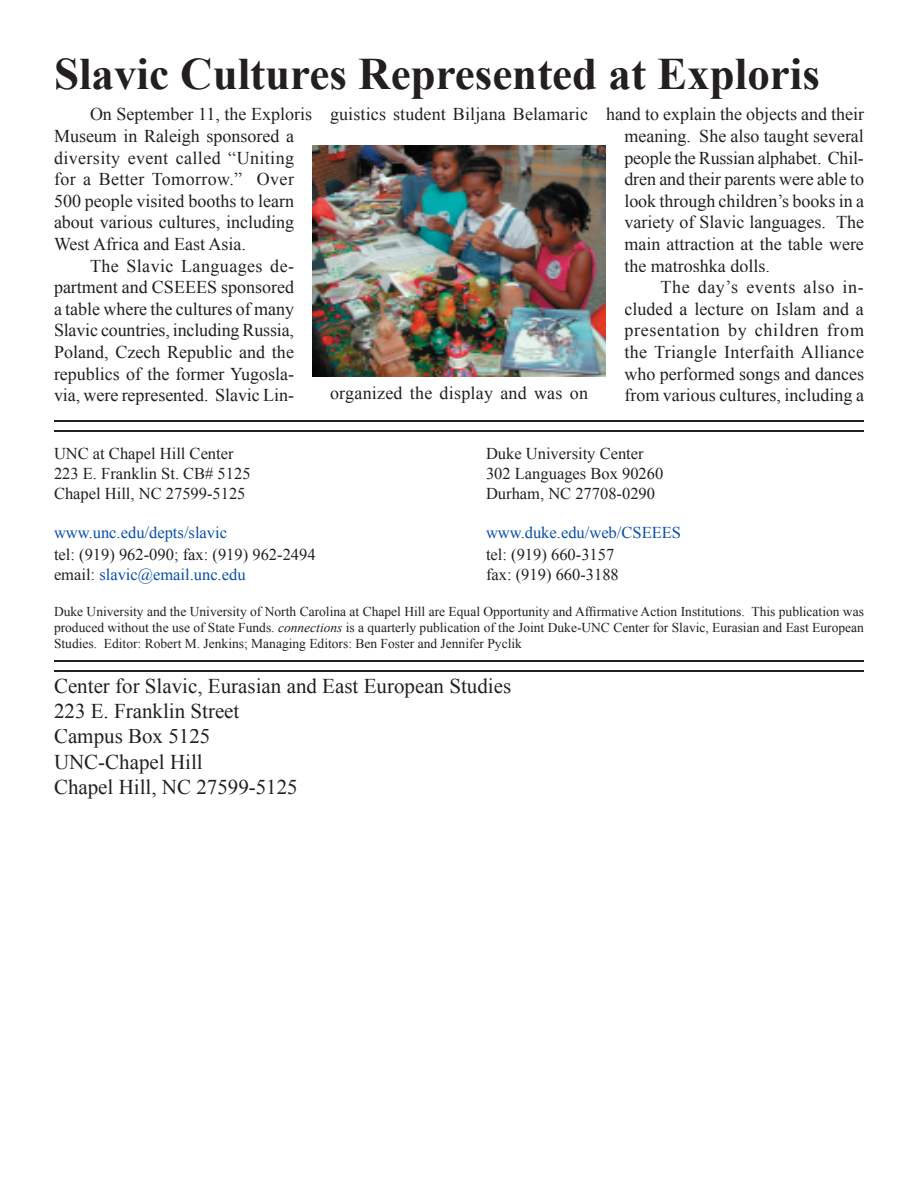
<style>
.page{position:relative;width:918px;height:1188px;background:#fff}
.page>*{position:absolute;margin:0;border:0;box-sizing:border-box;transform-origin:0 0}
.t1{font:700 45px "Times New Roman";color:#231f20}
.t2{font:21px/25.2px "Times New Roman";color:#231f20}
.t3{font:18px/21.6px "Times New Roman";color:#231f20;text-align:justify}
.t4{font:16.5px "Times New Roman";color:#231f20}
.t5{font:16.5px "Times New Roman";color:#094fa3}
.t6{font:13.5px/16.2px "Times New Roman";color:#231f20;text-align:justify}
.s1{color:#231f20}
.s2{font-style:italic}
</style>
<div class="page">
<hr style="left:54px;top:670px;width:810px;height:1px;background:#231f20">
<hr style="left:54px;top:660px;width:810px;height:1px;background:#231f20">
<hr style="left:54px;top:431px;width:810px;height:1px;background:#231f20">
<hr style="left:54px;top:420px;width:810px;height:2px;background:#231f20">
<img style="left:312px;top:145px;width:294px;height:231px">
<h1 class="t1" style="left:54px;top:43px;width:767px">Slavic Cultures Represented at Exploris</h1>
<p class="t3" style="left:54px;top:103px;width:260px;text-align:left;text-indent:36px">On September 11, the Exploris<br>Museum in Raleigh sponsored a diversity event called “Uniting for a Better Tomorrow.” Over<br>500 people visited booths to learn about various cultures, including<br>West Africa and East Asia.</p>
<p class="t3" style="left:54px;top:255px;width:242px;text-indent:36px">The Slavic Languages de&shy;partment and CSEEES sponsored a table where the cultures of many Slavic countries, including Russia, Poland, Czech Republic and the republics of the former Yugosla&shy;via, were represented. Slavic Lin-</p>
<p class="t3" style="left:624px;top:103px;width:241px;text-indent:-294px">guistics student Biljana Belamaric hand to explain the objects and their meaning. She also taught several people the Russian alphabet. Chil&shy;dren and their parents were able to look through children’s books in a variety of Slavic languages. The main attraction at the table were the matroshka dolls.</p>
<p class="t3" style="left:624px;top:276px;width:241px;text-indent:36px">The day’s events also in&shy;cluded a lecture on Islam and a presentation by children from the Triangle Interfaith Alliance who performed songs and dances</p>
<p class="t3" style="left:330px;top:382px;width:260px">organized the display and was on</p>
<p class="t3" style="left:624px;top:384px;width:241px">from various cultures, including a</p>
<p class="t4" style="left:54px;top:442px;width:181px">UNC at Chapel Hill Center</p>
<p class="t4" style="left:486px;top:442px;width:159px">Duke University Center</p>
<p class="t4" style="left:54px;top:462px;width:198px">223 E. Franklin St. CB# 5125</p>
<p class="t4" style="left:486px;top:462px;width:179px">302 Languages Box 90260</p>
<p class="t4" style="left:54px;top:482px;width:193px">Chapel Hill, NC 27599-5125</p>
<p class="t4" style="left:486px;top:482px;width:171px">Durham, NC 27708-0290</p>
<p class="t5" style="left:54px;top:522px;width:175px">www.unc.edu/depts/slavic</p>
<p class="t5" style="left:486px;top:522px;width:197px">www.duke.edu/web/CSEEES</p>
<p class="t4" style="left:54px;top:543px;width:263px">tel: (919) 962-090; fax: (919) 962-2494</p>
<p class="t4" style="left:486px;top:543px;width:130px">tel: (919) 660-3157</p>
<p class="t5" style="left:54px;top:563px;width:193px"><span class="s1">email:</span> slavic@email.unc.edu</p>
<p class="t4" style="left:486px;top:563px;width:134px">fax: (919) 660-3188</p>
<p class="t6" style="left:54px;top:603px;width:812px">Duke University and the University of North Carolina at Chapel Hill are Equal Opportunity and Affirmative Action Institutions. This publication was produced without the use of State Funds. <span class="s2">connections</span> is a quarterly publication of the Joint Duke-UNC Center for Slavic, Eurasian and East European Studies. Editor: Robert M. Jenkins; Managing Editors: Ben Foster and Jennifer Pyclik</p>
<p class="t2" style="left:54px;top:673px;width:459px">Center for Slavic, Eurasian and East European Studies<br>223 E. Franklin Street<br>Campus Box 5125<br>UNC-Chapel Hill<br>Chapel Hill, NC 27599-5125</p>
</div>
